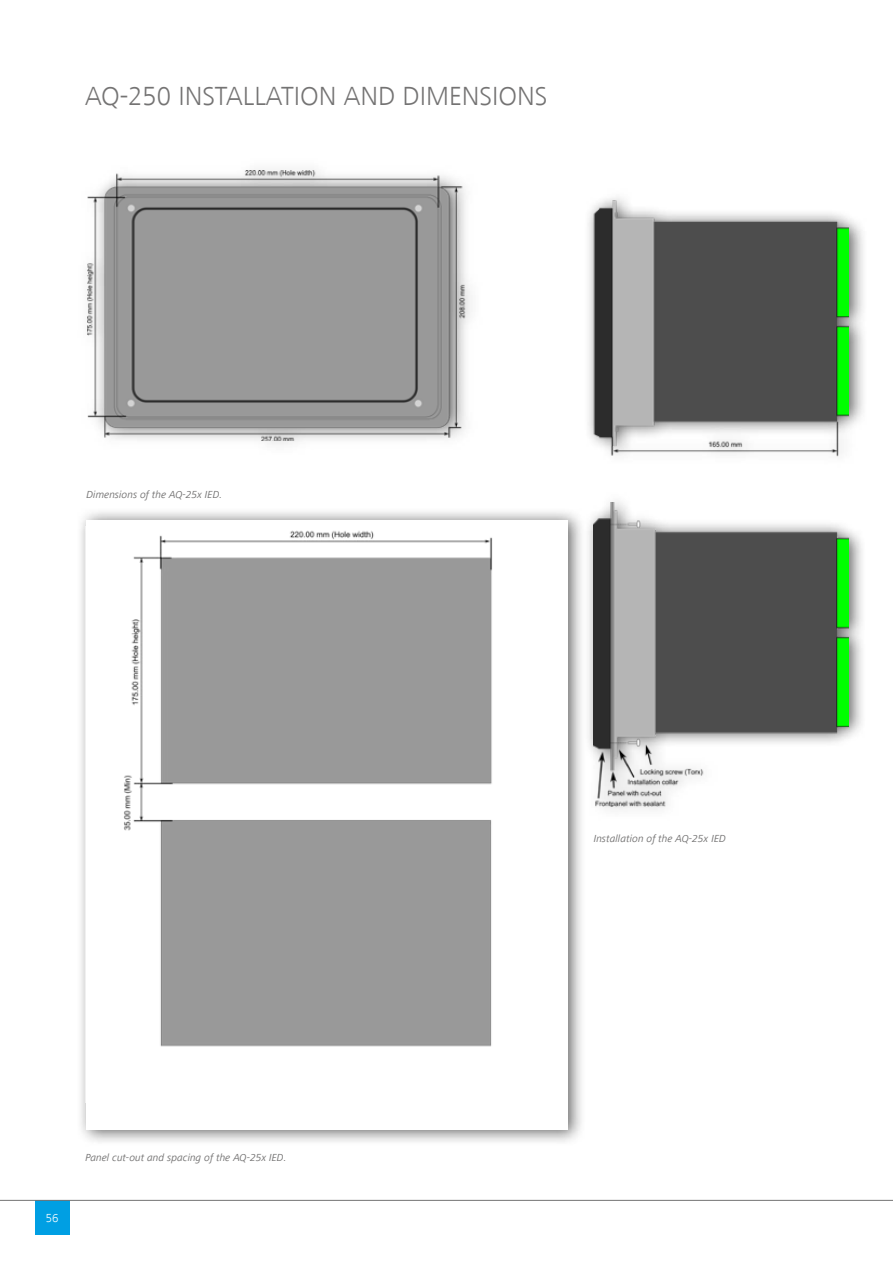
<style>
.page{position:relative;width:893px;height:1263px;background:#fff}
.page>*{position:absolute;margin:0;border:0;box-sizing:border-box;transform-origin:0 0}
.t1{font:300 27px "Frutiger Next LT";color:#747373}
.t2{font:300 12px "Frutiger Next LT";color:#fff}
.t3{font:italic 10.5px "Frutiger Next LT";color:#747373}
</style>
<div class="page">
<div style="left:35px;top:1200px;width:35px;height:35px;background:#009fe3"></div>
<hr style="left:0;top:1200px;width:893px;height:1px;background:#747373">
<img style="left:88px;top:171px;width:382px;height:269px">
<div style="left:583px;top:490px;width:284px;height:330px;background:#000;opacity:.6"></div>
<img style="left:594px;top:502px;width:255px;height:305px">
<div style="left:76px;top:507px;width:510px;height:639px;background:#000;opacity:.6"></div>
<div style="left:87px;top:520px;width:481px;height:610px;background:#fff"></div>
<img style="left:85px;top:526px;width:408px;height:576px">
<div style="left:584px;top:188px;width:284px;height:279px;background:#000;opacity:.6"></div>
<img style="left:584px;top:188px;width:265px;height:271px">
<h1 class="t1" style="left:85px;top:81px;width:464px">AQ-250 INSTALLATION AND DIMENSIONS</h1>
<p class="t3" style="left:87px;top:488px;width:137px">Dimensions of the AQ-25x IED.</p>
<p class="t2" style="left:46px;top:1212px;width:14px">56</p>
<p class="t3" style="left:85px;top:1152px;width:203px">Panel cut-out and spacing of the AQ-25x IED.</p>
<p class="t3" style="left:594px;top:833px;width:134px">Installation of the AQ-25x IED</p>
</div>
